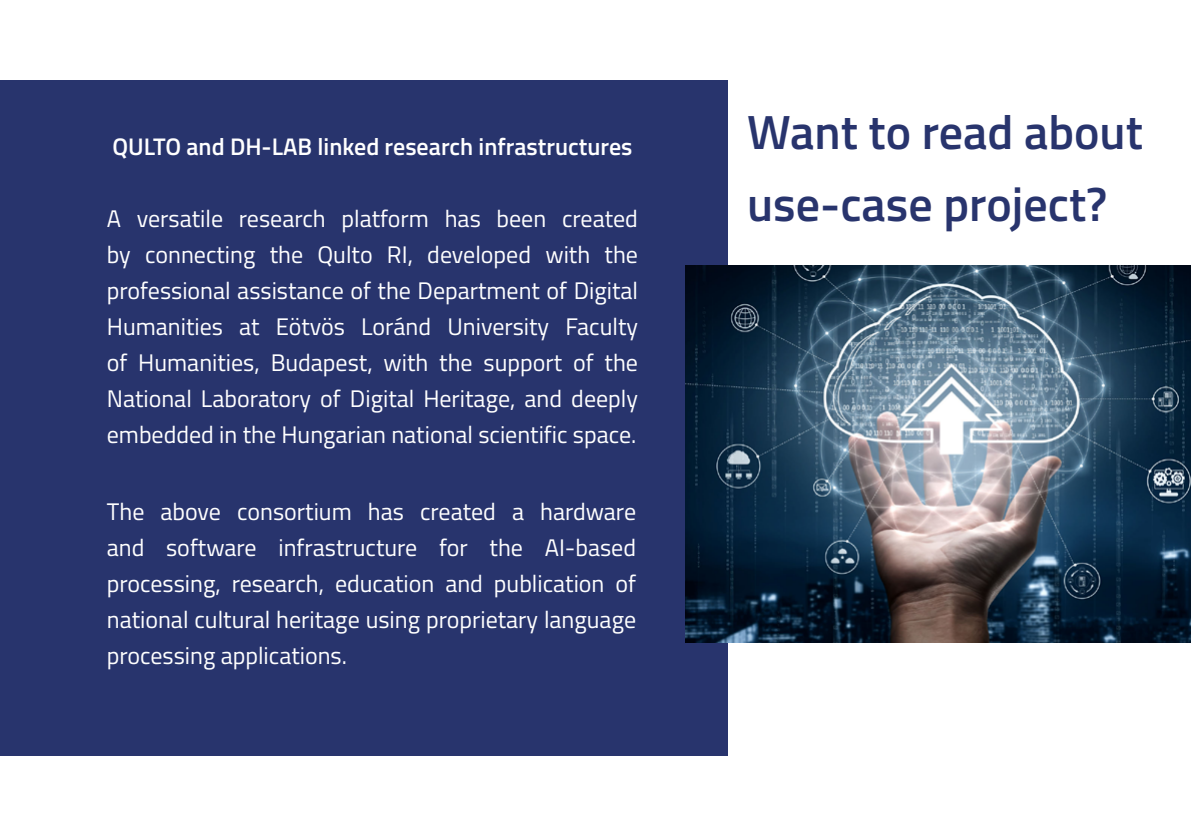
<style>
.page{position:relative;width:1191px;height:840px;background:#fff}
.page>*{position:absolute;margin:0;border:0;box-sizing:border-box;transform-origin:0 0}
.t1{font:600 48px/72px "Titillium Web";color:#28346d}
.t2{font:24px/36px "Titillium Web";color:#fff;text-align:justify}
.t3{font:600 24px "Titillium Web";color:#fff}
</style>
<div class="page">
<div style="left:0;top:80px;width:728px;height:675px;background:#28346d"></div>
<img style="left:685px;top:265px;width:506px;height:377px">
<p class="t3" style="left:112px;top:128px;width:521px">QULTO and DH-LAB linked research infrastructures</p>
<p class="t2" style="left:107px;top:199px;width:533px">A versatile research platform has been created by connecting the Qulto RI, developed with the professional assistance of the Department of Digital Humanities at Eötvös Loránd University Faculty of Humanities, Budapest, with the support of the National Laboratory of Digital Heritage, and deeply embedded in the Hungarian national scientific space.</p>
<p class="t2" style="left:107px;top:491px;width:531px">The above consortium has created a hardware and software infrastructure for the AI-based processing, research, education and publication of national cultural heritage using proprietary language processing applications.</p>
<h1 class="t1" style="left:747px;top:94px;width:397px">Want to read about use-case project?</h1>
</div>
